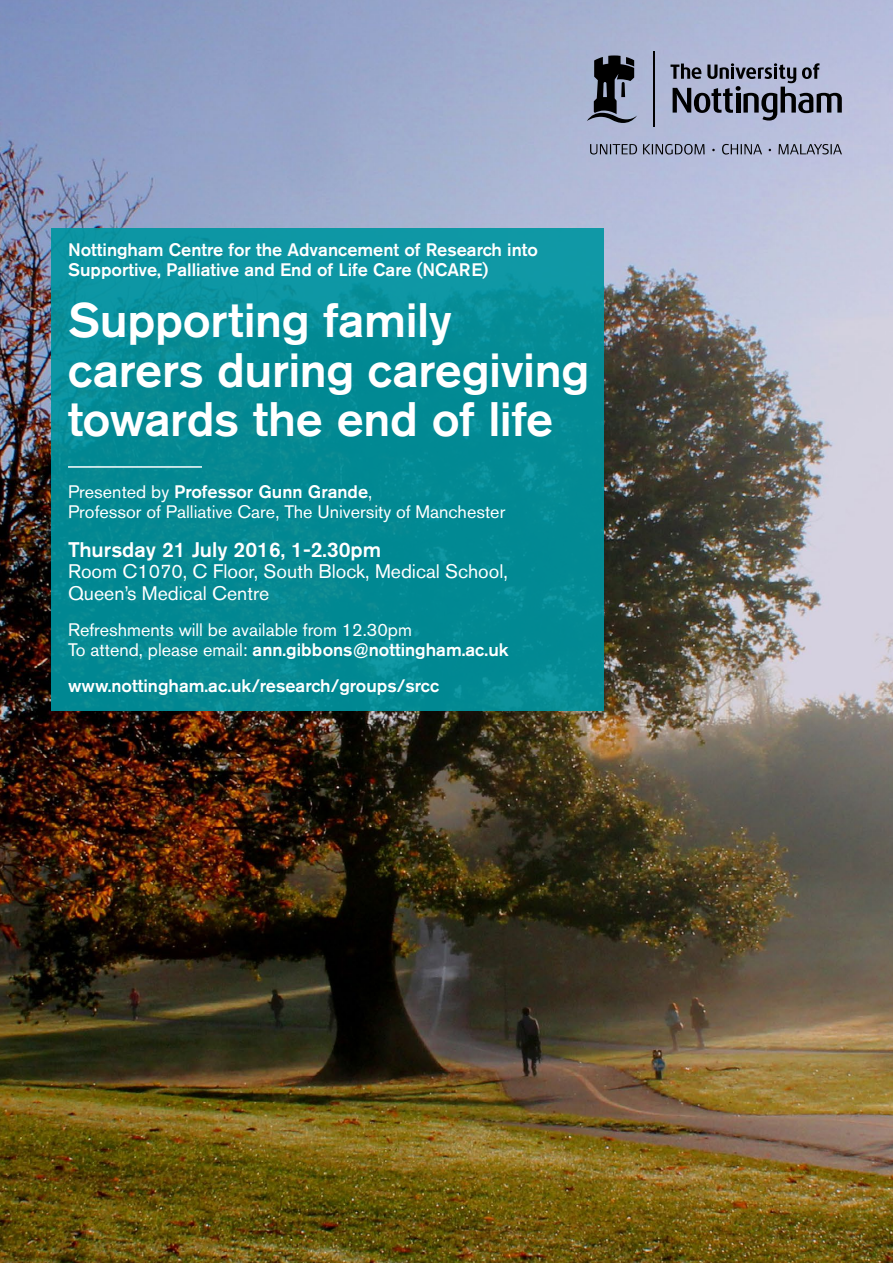
<style>
.page{position:relative;width:893px;height:1263px;background:#fff}
.page>*{position:absolute;margin:0;border:0;box-sizing:border-box;transform-origin:0 0}
.t1{font:500 48px/49.5px "Akzidenz Grotesk BE";letter-spacing:-.01em;color:#fff}
.t2{font:500 21px "Akzidenz Grotesk BE";color:#fff}
.t3{font:19.5px/22.5px "Akzidenz Grotesk BE";color:#fff}
.t4{font:18px/19.5px "Akzidenz Grotesk BE";color:#fff}
.t5{font:500 18px/19.5px "Akzidenz Grotesk BE";color:#fff}
.s1{font-weight:500}
</style>
<div class="page">
<img style="left:0;top:0;width:893px;height:1263px">
<svg style="left:670px;top:63px;width:172px;height:58px;background:#81859b"></svg>
<svg style="left:587px;top:55px;width:50px;height:68px;background:#5b6171"></svg>
<hr style="left:653px;top:52px;width:1px;height:75px;background:#000">
<svg style="left:590px;top:144px;width:252px;height:11px;background:#888da4"></svg>
<div style="left:51px;top:229px;width:553px;height:482px;background:linear-gradient(to bottom,#0a929e,#028790)"></div>
<hr style="left:68px;top:466px;width:134px;height:2px;background:#fff">
<p class="t5" style="left:68px;top:240px;width:471px">Nottingham Centre for the Advancement of Research into<br>Supportive, Palliative and End of Life Care (NCARE)</p>
<h1 class="t1" style="left:68px;top:295px;width:523px">Supporting family carers during caregiving towards the end of life</h1>
<p class="t4" style="left:68px;top:482px;width:439px">Presented by <span class="s1">Professor Gunn Grande</span>,<br>Professor of Palliative Care, The University of Manchester</p>
<p class="t2" style="left:68px;top:536px;width:315px">Thursday 21 July 2016, 1-2.30pm</p>
<p class="t3" style="left:68px;top:559px;width:441px">Room C1070, C Floor, South Block, Medical School,<br>Queen’s Medical Centre</p>
<p class="t4" style="left:68px;top:620px;width:442px">Refreshments will be available from 12.30pm<br>To attend, please email: <span class="s1">ann.gibbons@nottingham.ac.uk</span></p>
<p class="t5" style="left:68px;top:675px;width:373px">www.nottingham.ac.uk/research/groups/srcc</p>
</div>
